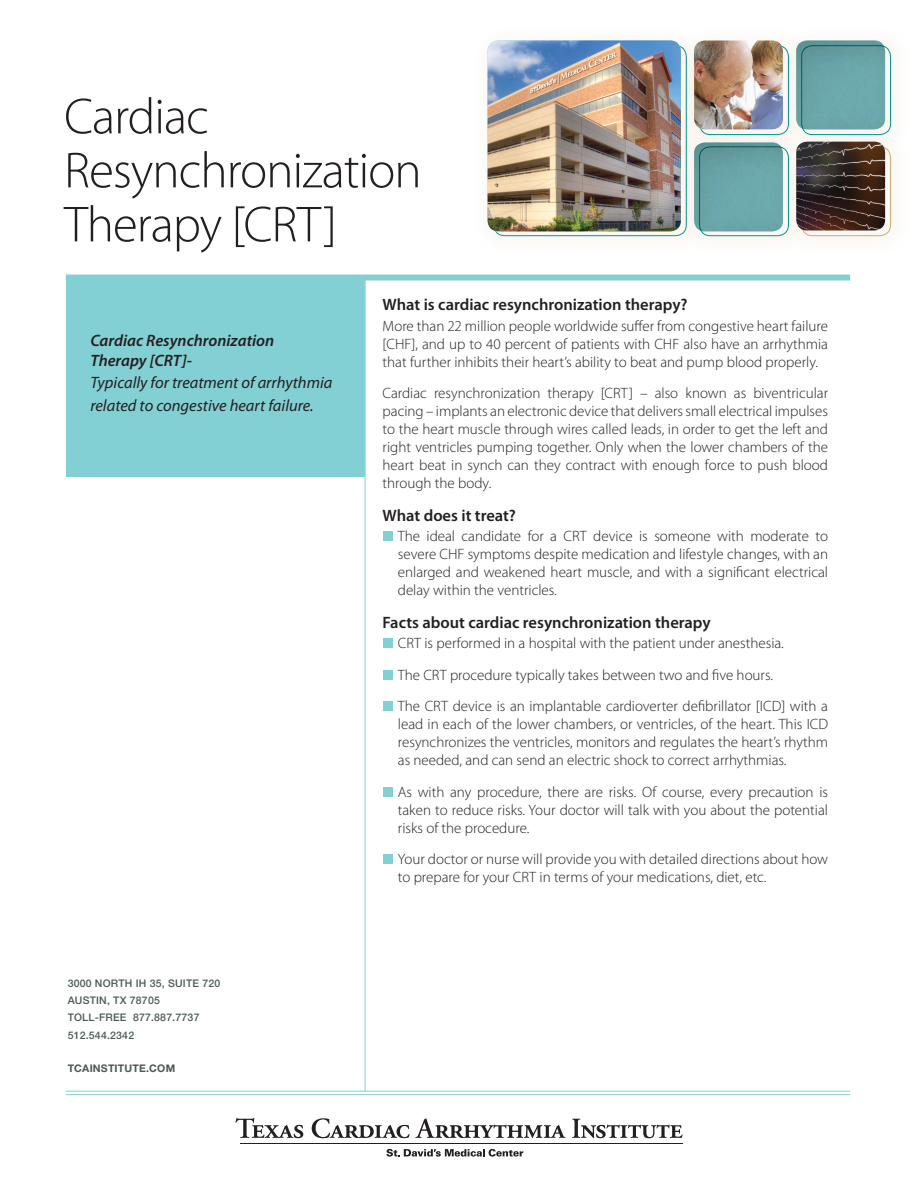
<style>
.page{position:relative;width:918px;height:1188px;background:#fff}
.page>*{position:absolute;margin:0;border:0;box-sizing:border-box;transform-origin:0 0}
.t1{font:300 51px/54px "Myriad Pro";letter-spacing:-.02em;color:#231f20}
.t2{font:600 16.5px "Myriad Pro";color:#231f20}
.t3{font:italic 16.5px/22.5px "Myriad Pro";color:#231f20}
.t4{font:italic 600 16.5px/19.5px "Myriad Pro";color:#231f20}
.t5{font:300 15px/18px "Myriad Pro";color:#231f20;text-align:justify}
.t6{font:500 10.5px/17.4px "Helvetica Neue LT Std";letter-spacing:.02em;color:#4b5a52}
.t7{font:700 10.5px "Helvetica Neue LT Std";letter-spacing:.02em;color:#4b5a52}
</style>
<div class="page">
<svg style="left:235px;top:1118px;width:68px;height:20px"></svg>
<svg style="left:312px;top:1118px;width:254px;height:20px"></svg>
<svg style="left:387px;top:1149px;width:136px;height:8px"></svg>
<hr style="left:240px;top:1143px;width:442px;height:1px;background:#231f20">
<svg style="left:572px;top:1119px;width:111px;height:19px"></svg>
<div style="left:66px;top:275px;width:784px;height:6px;background:#83d0d4"></div>
<hr style="left:66px;top:1091px;width:784px;height:1px;background:#83d0d4">
<hr style="left:66px;top:1094px;width:784px;height:1px;background:#83d0d4">
<div style="left:383px;top:531px;width:9px;height:10px;background:#83d0d4"></div>
<div style="left:383px;top:639px;width:9px;height:9px;background:#83d0d4"></div>
<div style="left:383px;top:670px;width:9px;height:10px;background:#83d0d4"></div>
<div style="left:383px;top:702px;width:9px;height:9px;background:#83d0d4"></div>
<div style="left:383px;top:787px;width:9px;height:10px;background:#83d0d4"></div>
<div style="left:383px;top:855px;width:9px;height:9px;background:#83d0d4"></div>
<hr style="left:365px;top:278px;width:1px;height:813px;background:#83d0d4">
<div style="left:66px;top:278px;width:299px;height:198px;background:#83d0d4"></div>
<div style="left:475px;top:26px;width:231px;height:229px;background:#fdfcfa"></div>
<div style="left:782px;top:26px;width:128px;height:128px;background:#ceaa79;opacity:.75"></div>
<div style="left:680px;top:26px;width:128px;height:128px;background:#ceaa79;opacity:.75"></div>
<div style="left:680px;top:128px;width:128px;height:127px;background:#ceaa79;opacity:.75"></div>
<div style="left:782px;top:128px;width:128px;height:127px;background:#ceaa79;opacity:.75"></div>
<div style="left:801px;top:146px;width:90px;height:90px;border:1px solid #ceaa79;border-radius:11px"></div>
<img style="left:694px;top:40px;width:89px;height:89px">
<img style="left:796px;top:142px;width:89px;height:89px">
<img style="left:796px;top:40px;width:89px;height:89px">
<img style="left:694px;top:143px;width:89px;height:88px">
<img style="left:488px;top:40px;width:193px;height:191px">
<h1 class="t1" style="left:64px;top:90px;width:359px">Cardiac<br>Resynchronization<br>Therapy [CRT]</h1>
<p class="t4" style="left:90px;top:331px;width:185px">Cardiac Resynchronization<br>Therapy [CRT]-</p>
<p class="t3" style="left:90px;top:372px;width:244px">Typically for treatment of arrhythmia related to congestive heart failure.</p>
<p class="t6" style="left:68px;top:974px;width:154px">3000 NORTH IH 35, SUITE 720<br>AUSTIN, TX 78705<br>TOLL-FREE 877.887.7737<br>512.544.2342</p>
<p class="t7" style="left:68px;top:1061px;width:109px">TCAINSTITUTE.COM</p>
<p class="t2" style="left:383px;top:296px;width:307px">What is cardiac resynchronization therapy?</p>
<p class="t5" style="left:383px;top:317px;width:447px">More than 22 million people worldwide suffer from congestive heart failure [CHF], and up to 40 percent of patients with CHF also have an arrhythmia that further inhibits their heart’s ability to beat and pump blood properly.</p>
<p class="t5" style="left:383px;top:384px;width:447px">Cardiac resynchronization therapy [CRT] – also known as biventricular pacing – implants an electronic device that delivers small electrical impulses to the heart muscle through wires called leads, in order to get the left and right ventricles pumping together. Only when the lower chambers of the heart beat in synch can they contract with enough force to push blood through the body.</p>
<p class="t2" style="left:383px;top:506px;width:135px">What does it treat?</p>
<p class="t5" style="left:398px;top:527px;width:432px">The ideal candidate for a CRT device is someone with moderate to severe CHF symptoms despite medication and lifestyle changes, with an enlarged and weakened heart muscle, and with a significant electrical delay within the ventricles.</p>
<p class="t2" style="left:383px;top:614px;width:330px">Facts about cardiac resynchronization therapy</p>
<p class="t5" style="left:398px;top:628px;width:432px;line-height:31.5px;text-align:left">CRT is performed in a hospital with the patient under anesthesia.<br>The CRT procedure typically takes between two and five hours.<br>The CRT device is an implantable cardioverter defibrillator [ICD] with a</p>
<p class="t5" style="left:398px;top:716px;width:432px">lead in each of the lower chambers, or ventricles, of the heart. This ICD resynchronizes the ventricles, monitors and regulates the heart’s rhythm as needed, and can send an electric shock to correct arrhythmias.</p>
<p class="t5" style="left:398px;top:783px;width:432px">As with any procedure, there are risks. Of course, every precaution is taken to reduce risks. Your doctor will talk with you about the potential risks of the procedure.</p>
<p class="t5" style="left:398px;top:851px;width:432px">Your doctor or nurse will provide you with detailed directions about how to prepare for your CRT in terms of your medications, diet, etc.</p>
</div>
